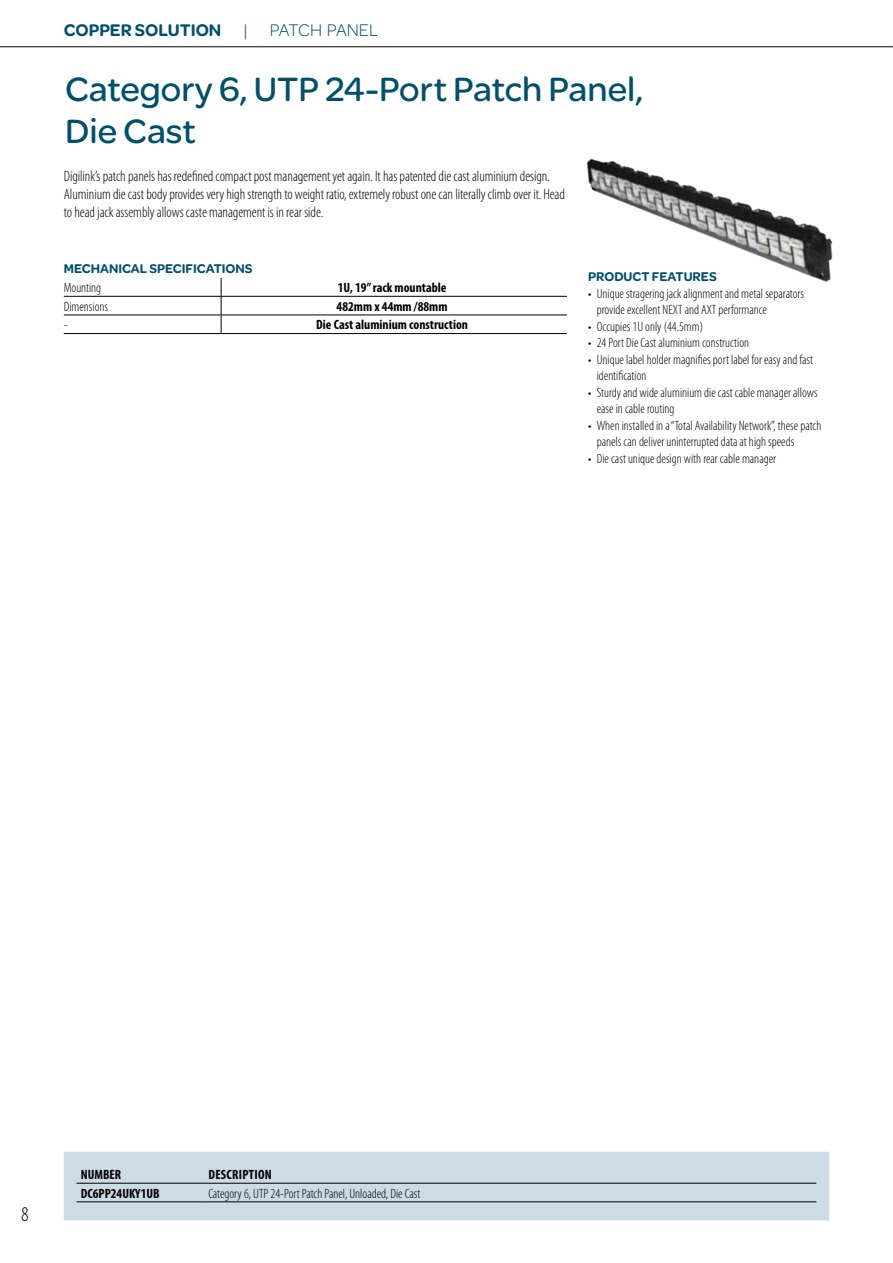
<style>
.page{position:relative;width:893px;height:1263px;background:#fff}
.page>*{position:absolute;margin:0;border:0;box-sizing:border-box;transform-origin:0 0}
.t1{font:36px/42px "SE Optimist";color:#00506c}
.t2{font:300 condensed 21px "Myriad Pro";color:#000}
.t3{font:300 18px "SE Optimist";color:#00506c}
.t4{font:900 18px "SE Optimist";color:#00506c}
.t5{font:300 condensed 15px/18px "Myriad Pro";letter-spacing:-.005em;color:#000}
.t6{font:300 condensed 13.5px/16.5px "Myriad Pro";color:#000}
.t7{font:700 condensed 13.5px "Myriad Pro";color:#000}
.t8{font:900 13.5px "SE Optimist";color:#00506c}
.t9{font:700 condensed 13.5px "Myriad Pro";letter-spacing:.02em;color:#000}
.s1{font-weight:900}
</style>
<div class="page">
<hr style="left:0;top:47px;width:893px;height:1px;background:#000">
<hr style="left:64px;top:296px;width:157px;height:1px;background:#000">
<hr style="left:221px;top:296px;width:346px;height:1px;background:#000">
<hr style="left:64px;top:315px;width:157px;height:1px;background:#000">
<hr style="left:221px;top:315px;width:346px;height:1px;background:#000">
<svg style="left:221px;top:278px;width:1px;height:55px"></svg>
<hr style="left:64px;top:333px;width:157px;height:1px;background:#000">
<hr style="left:221px;top:333px;width:346px;height:1px;background:#000">
<div style="left:64px;top:1152px;width:765px;height:68px;background:#ccdbe4"></div>
<hr style="left:77px;top:1183px;width:127px;height:1px;background:#000">
<hr style="left:204px;top:1183px;width:612px;height:1px;background:#000">
<hr style="left:77px;top:1201px;width:127px;height:1px;background:#000">
<hr style="left:204px;top:1201px;width:612px;height:1px;background:#000">
<img style="left:586px;top:158px;width:247px;height:124px">
<h3 class="t4" style="left:64px;top:17px;width:24px">COPPER</h3>
<h3 class="t3" style="left:135px;top:18px;width:234px"><span class="s1">SOLUTION</span> | PATC H PANEL</h3>
<h1 class="t1" style="left:65px;top:67px;width:580px">Category 6, UTP 24-Port Patch Panel,<br>Die Cast</h1>
<p class="t5" style="left:64px;top:167px;width:503px">Digilink’spatchpanelshas redefinedcompactpostmanagementyetagain. Ithaspatenteddiecastaluminiumdesign.<br>Aluminiumdiecastbodyprovidesveryhighstrengthto weight ratio,extremelyrobustonecanliterallyclimbover it. Head toheadjackassemblyallows castemanagement is inrear side.</p>
<p class="t8" style="left:64px;top:259px;width:46px">MECHANICAL</p>
<p class="t8" style="left:149px;top:259px;width:105px">SPECIFICATIONS</p>
<p class="t6" style="left:64px;top:279px;width:39px">Mounting</p>
<p class="t7" style="left:338px;top:279px;width:110px">1U, 19” rack mountable</p>
<p class="t6" style="left:64px;top:298px;width:46px">Dimensions</p>
<p class="t7" style="left:337px;top:298px;width:112px">482mm x 44mm /88mm</p>
<p class="t6" style="left:64px;top:316px;width:5px">-</p>
<p class="t7" style="left:316px;top:316px;width:153px">Die Cast aluminium construction</p>
<p class="t8" style="left:588px;top:267px;width:130px">PRODUCT FEATURES</p>
<p class="t6" style="left:597px;top:285px;width:209px;text-indent:-9px">• Unique strageringjackalignmentand metal separators provideexcellent NEXTand AXTperformance</p>
<p class="t6" style="left:588px;top:318px;width:116px">• Occupies1U only(44.5mm)</p>
<p class="t6" style="left:588px;top:334px;width:162px">• 24 Port DieCast aluminium construction</p>
<p class="t6" style="left:597px;top:351px;width:218px;text-indent:-9px">• Unique labelholder magnifiesport label foreasy andfast identification</p>
<p class="t6" style="left:597px;top:384px;width:223px;text-indent:-9px">• Sturdyand wide aluminium diecast cable manager allows easeincablerouting</p>
<p class="t6" style="left:597px;top:417px;width:226px;text-indent:-9px">• Wheninstalled ina“Total Availability Network”, thesepatch panels can deliveruninterrupted dataathighspeeds</p>
<p class="t6" style="left:588px;top:450px;width:189px">• Die castuniquedesign with rear cable manager</p>
<h2 class="t2" style="left:21px;top:1202px;width:9px">8</h2>
<p class="t7" style="left:81px;top:1166px;width:42px">NUMBER</p>
<p class="t9" style="left:208px;top:1166px;width:63px">Description</p>
<p class="t7" style="left:81px;top:1185px;width:80px">DC6PP24UKY1UB</p>
<p class="t6" style="left:208px;top:1185px;width:213px">Category6, UTP24-Port Patch Panel, Unloaded, DieCast</p>
</div>
